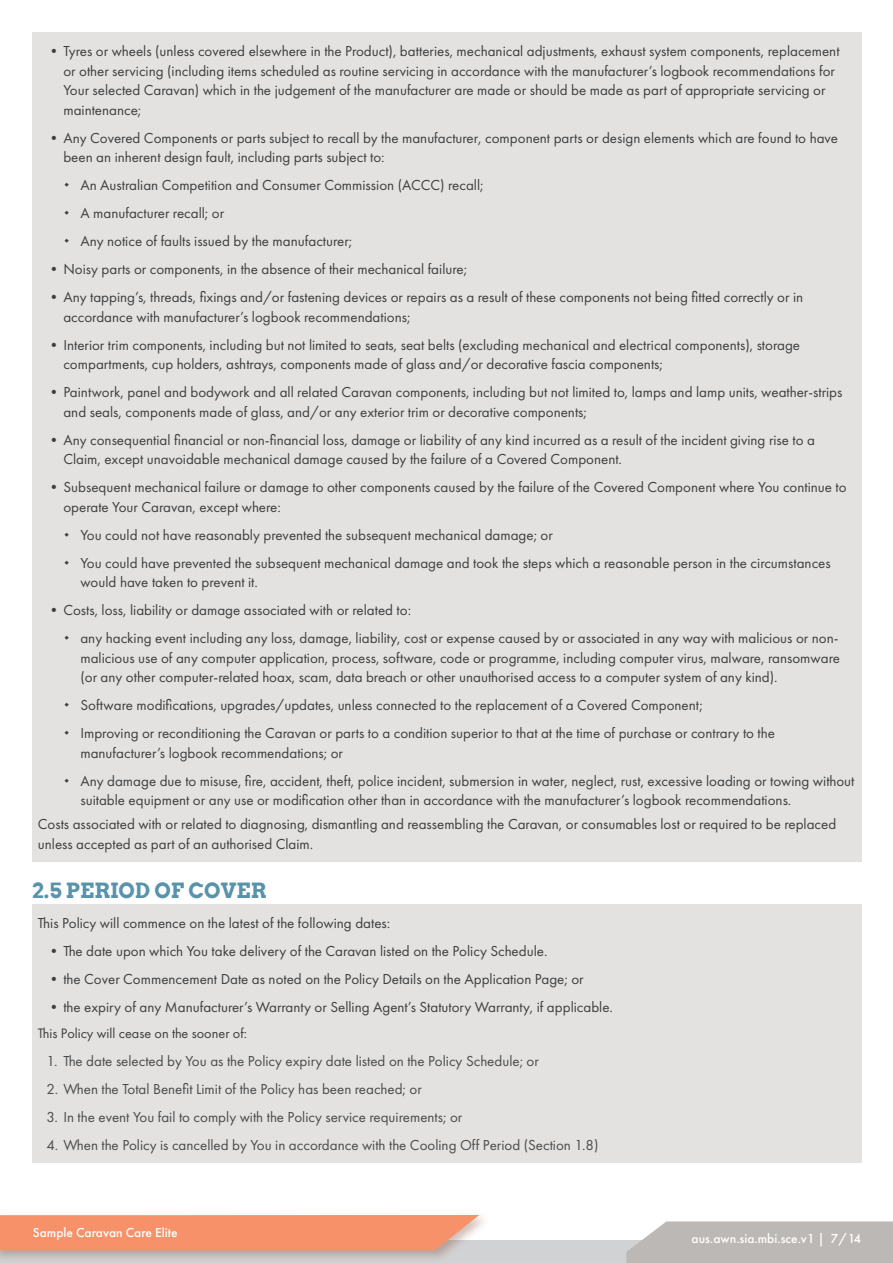
<style>
.page{position:relative;width:893px;height:1263px;background:#fff}
.page>*{position:absolute;margin:0;border:0;box-sizing:border-box;transform-origin:0 0}
.H2_Arvo{font:700 21px "Arvo";color:#5893ab}
.Body_Text{font:15px/19.5px "Futura PT";color:#3e3e3f}
.t1{font:15px "Futura PT";color:#4a4b4c}
.Body_Text-2{font:14.25px "Futura PT";color:#3e3e3f}
.t2{font:500 13.5px "Futura PT";color:#fff}
</style>
<div class="page">
<div style="left:32px;top:32px;width:829px;height:829px;background:#e3e2e1"></div>
<div style="left:32px;top:904px;width:829px;height:258px;background:#e3e2e1"></div>
<div style="left:0;top:1241px;width:893px;height:22px;background:#d1d2d4"></div>
<svg style="left:626px;top:1221px;width:267px;height:42px;background:#bfbcb9"></svg>
<div style="left:0;top:1211px;width:490px;height:52px;background:#804931;opacity:.35"></div>
<svg style="left:0;top:1215px;width:479px;height:35px;background:#f4946e"></svg>
<p class="Body_Text" style="left:63px;top:41px;width:778px;text-indent:-17px">•Tyres or wheels (unless covered elsewhere in the Product), batteries, mechanical adjustments, exhaust system components, replacement or other servicing (including items scheduled as routine servicing in accordance with the manufacturer’s logbook recommendations for Your selected Caravan) which in the judgement of the manufacturer are made or should be made as part of appropriate servicing or maintenance;</p>
<p class="Body_Text" style="left:63px;top:128px;width:776px;text-indent:-17px">•Any Covered Components or parts subject to recall by the manufacturer, component parts or design elements which are found to have been an inherent design fault, including parts subject to:</p>
<p class="Body_Text" style="left:80px;top:175px;width:405px">An Australian Competition and Consumer Commission (ACCC) recall;</p>
<p class="Body_Text" style="left:80px;top:203px;width:145px">A manufacturer recall; or</p>
<p class="Body_Text" style="left:80px;top:231px;width:273px">Any notice of faults issued by the manufacturer;</p>
<p class="Body_Text" style="left:46px;top:259px;width:422px">•Noisy parts or components, in the absence of their mechanical failure;</p>
<p class="Body_Text" style="left:63px;top:287px;width:741px;text-indent:-17px">•Any tapping’s, threads, fixings and/or fastening devices or repairs as a result of these components not being fitted correctly or in accordance with manufacturer’s logbook recommendations;</p>
<p class="Body_Text" style="left:63px;top:335px;width:738px;text-indent:-17px">•Interior trim components, including but not limited to seats, seat belts (excluding mechanical and electrical components), storage compartments, cup holders, ashtrays, components made of glass and/or decorative fascia components;</p>
<p class="Body_Text" style="left:63px;top:382px;width:780px;text-indent:-17px">•Paintwork, panel and bodywork and all related Caravan components, including but not limited to, lamps and lamp units, weather-strips and seals, components made of glass, and/or any exterior trim or decorative components;</p>
<p class="Body_Text" style="left:63px;top:430px;width:753px;text-indent:-17px">•Any consequential financial or non-financial loss, damage or liability of any kind incurred as a result of the incident giving rise to a<br>Claim, except unavoidable mechanical damage caused by the failure of a Covered Component.</p>
<p class="Body_Text" style="left:63px;top:477px;width:785px;text-indent:-17px">•Subsequent mechanical failure or damage to other components caused by the failure of the Covered Component where You continue to operate Your Caravan, except where:</p>
<p class="Body_Text" style="left:80px;top:525px;width:474px">You could not have reasonably prevented the subsequent mechanical damage; or</p>
<p class="Body_Text" style="left:80px;top:553px;width:752px">You could have prevented the subsequent mechanical damage and took the steps which a reasonable person in the circumstances would have taken to prevent it.</p>
<p class="Body_Text" style="left:46px;top:600px;width:366px">•Costs, loss, liability or damage associated with or related to:</p>
<p class="Body_Text" style="left:80px;top:628px;width:761px;text-align:justify">any hacking event including any loss, damage, liability, cost or expense caused by or associated in any way with malicious or non&shy;malicious use of any computer application, process, software, code or programme, including computer virus, malware, ransomware (or any other computer-related hoax, scam, data breach or other unauthorised access to a computer system of any kind).</p>
<p class="Body_Text" style="left:80px;top:695px;width:624px">Software modifications, upgrades/updates, unless connected to the replacement of a Covered Component;</p>
<p class="Body_Text" style="left:80px;top:723px;width:696px">Improving or reconditioning the Caravan or parts to a condition superior to that at the time of purchase or contrary to the manufacturer’s logbook recommendations; or</p>
<p class="Body_Text" style="left:80px;top:771px;width:775px">Any damage due to misuse, fire, accident, theft, police incident, submersion in water, neglect, rust, excessive loading or towing without suitable equipment or any use or modification other than in accordance with the manufacturer’s logbook recommendations.</p>
<p class="Body_Text" style="left:38px;top:814px;width:800px">Costs associated with or related to diagnosing, dismantling and reassembling the Caravan, or consumables lost or required to be replaced unless accepted as part of an authorised Claim.</p>
<p class="H2_Arvo" style="left:32px;top:877px;width:236px">2.5 PERIOD OF COVER</p>
<p class="Body_Text" style="left:38px;top:913px;width:354px">This Policy will commence on the latest of the following dates:</p>
<p class="Body_Text" style="left:46px;top:941px;width:503px">•The date upon which You take delivery of the Caravan listed on the Policy Schedule.</p>
<p class="Body_Text" style="left:46px;top:969px;width:539px">•the Cover Commencement Date as noted on the Policy Details on the Application Page; or</p>
<p class="Body_Text" style="left:46px;top:997px;width:568px">•the expiry of any Manufacturer’s Warranty or Selling Agent’s Statutory Warranty, if applicable.</p>
<p class="Body_Text-2" style="left:38px;top:1024px;width:211px">This Policy will cease on the sooner of:</p>
<p class="t1" style="left:46px;top:1052px;width:494px">1. The date selected by You as the Policy expiry date listed on the Policy Schedule; or</p>
<p class="t1" style="left:46px;top:1080px;width:377px">2. When the Total Benefit Limit of the Policy has been reached; or</p>
<p class="t1" style="left:46px;top:1108px;width:417px">3. In the event You fail to comply with the Policy service requirements; or</p>
<p class="t1" style="left:46px;top:1136px;width:554px">4. When the Policy is cancelled by You in accordance with the Cooling Off Period (Section 1.8)</p>
<p class="t2" style="left:33px;top:1224px;width:146px">Sample Caravan Care Elite</p>
<p class="t2" style="left:692px;top:1230px;width:171px">aus.awn.sia.mbi.sce.v1 | 7/14</p>
</div>
